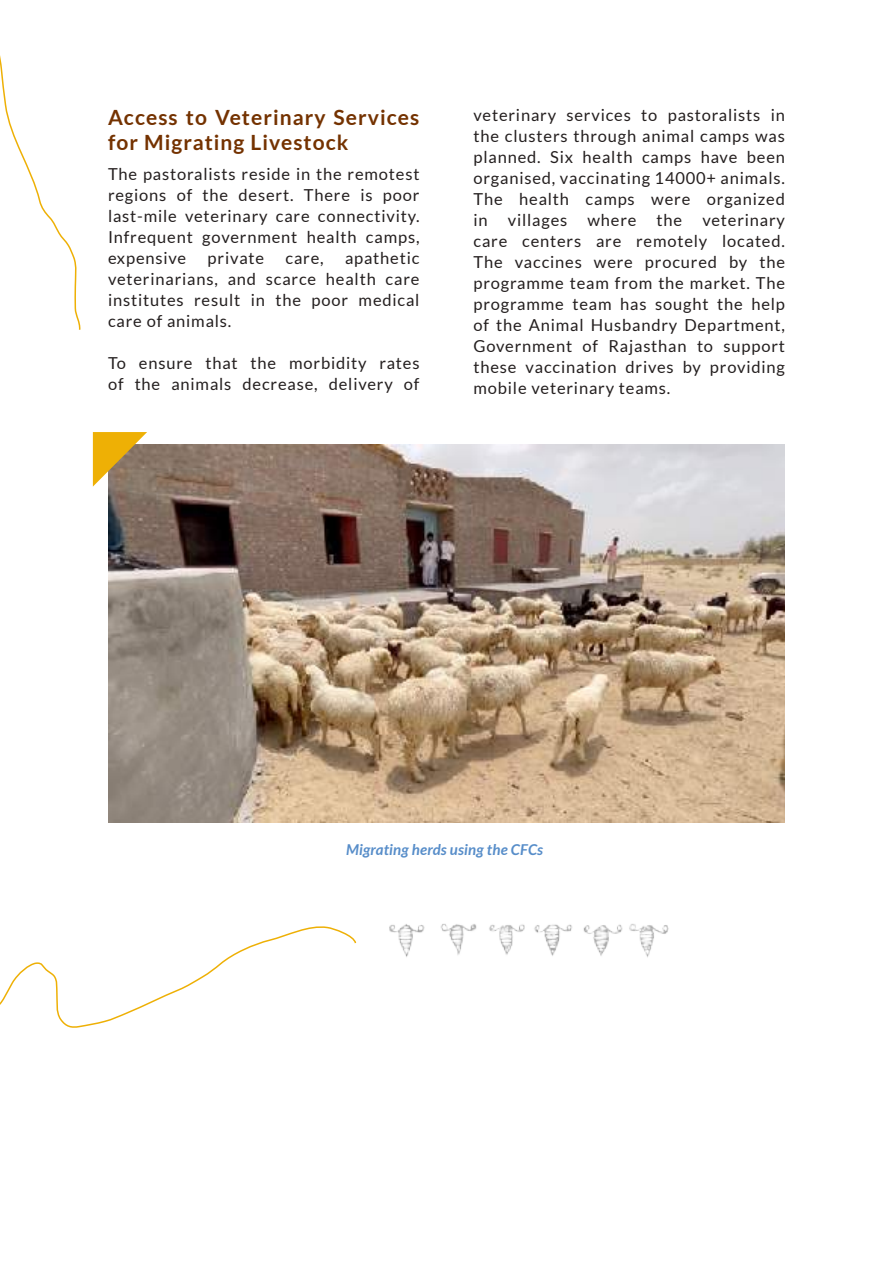
<style>
.page{position:relative;width:893px;height:1263px;background:#fff}
.page>*{position:absolute;margin:0;border:0;box-sizing:border-box;transform-origin:0 0}
.t1{font:700 21px/25.2px "Lato";letter-spacing:.05em;color:#743200}
.t2{font:16.5px/21px "Lato";letter-spacing:.05em;color:#241f1f;text-align:justify}
.t3{font:italic 700 15px "Lato";letter-spacing:.01em;color:#578dc9}
</style>
<div class="page">
<svg style="left:0;top:55px;width:81px;height:275px"></svg>
<img style="left:108px;top:444px;width:677px;height:378px">
<svg style="left:93px;top:432px;width:54px;height:55px;background:#c39c40"></svg>
<img style="left:389px;top:924px;width:280px;height:34px">
<svg style="left:0;top:926px;width:357px;height:102px"></svg>
<p class="t1" style="left:108px;top:104px;width:313px">Access to Veterinary Services for Migrating Livestock</p>
<p class="t2" style="left:108px;top:164px;width:313px">The pastoralists reside in the remotest regions of the desert. There is poor last-mile veterinary care connectivity.<br>Infrequent government health camps, expensive</p>
<p class="t2" style="left:108px;top:248px;width:313px;text-indent:237px">apathetic veterinarians, and scarce health care institutes result in the poor medical care of animals.</p>
<p class="t2" style="left:108px;top:353px;width:313px">To ensure that the morbidity rates of the animals decrease, delivery of</p>
<p class="t2" style="left:208px;top:248px;width:58px">private</p>
<p class="t2" style="left:285px;top:248px;width:40px">care,</p>
<p class="t2" style="left:473px;top:105px;width:313px">veterinary services to pastoralists in the clusters through animal camps was planned. Six health camps have been organised, vaccinating 14000+ animals.<br>The health camps were organized in villages where the veterinary care centers are remotely located.<br>The vaccines were procured by the programme team from the market. The programme team has sought the help of the Animal Husbandry Department, Government of Rajasthan to support these vaccination drives by providing mobile veterinary teams.</p>
<p class="t3" style="left:346px;top:840px;width:199px">Migrating herds using the CFCs</p>
</div>
